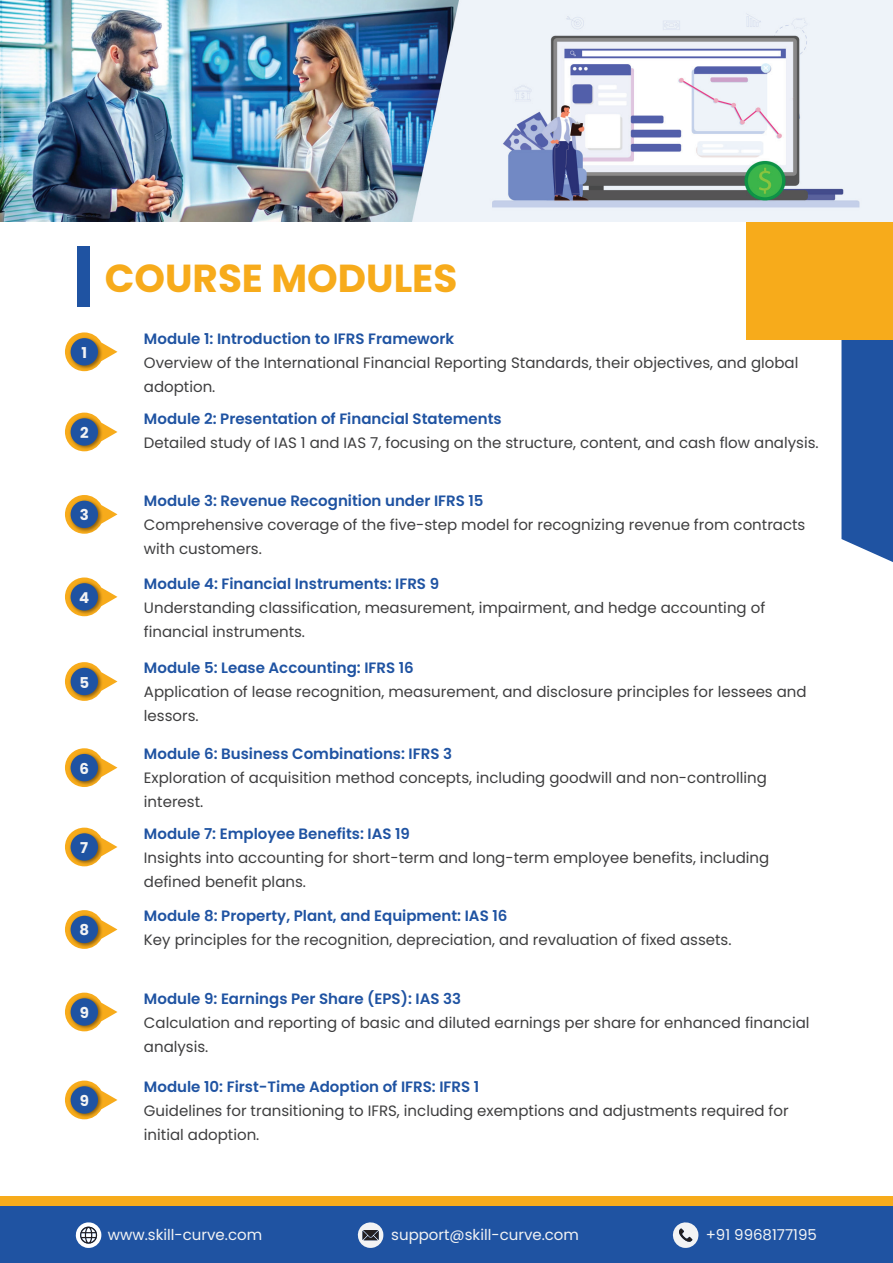
<style>
.page{position:relative;width:893px;height:1263px;background:#fff}
.page>*{position:absolute;margin:0;border:0;box-sizing:border-box;transform-origin:0 0}
.t1{font:700 39px "Poppins";color:#f7ab1b}
.t2{font:15px/24px "Poppins";color:#3e3e3f}
.t3{font:600 15px "Poppins";color:#1f53a2}
.t4{font:15px "Poppins";color:#f2f3f4}
.t5{font:700 15px "Poppins";color:#f2f3f4}
</style>
<div class="page">
<div style="left:0;top:1196px;width:893px;height:67px;background:#f7ab1b"></div>
<div style="left:0;top:1207px;width:893px;height:56px;background:#1f53a2"></div>
<svg style="left:75px;top:1222px;width:26px;height:26px"></svg>
<svg style="left:672px;top:1222px;width:26px;height:26px"></svg>
<svg style="left:357px;top:1222px;width:26px;height:26px"></svg>
<div style="left:78px;top:247px;width:12px;height:60px;background:#1f53a2"></div>
<svg style="left:65px;top:332px;width:52px;height:28px"></svg>
<img style="left:67px;top:335px;width:37px;height:37px">
<div style="left:71px;top:338px;width:27px;height:27px;background:#1f53a2;border-radius:50%"></div>
<svg style="left:65px;top:413px;width:52px;height:28px"></svg>
<img style="left:67px;top:415px;width:37px;height:37px">
<div style="left:71px;top:418px;width:27px;height:28px;background:#1f53a2;border-radius:50%"></div>
<svg style="left:65px;top:577px;width:52px;height:29px"></svg>
<img style="left:67px;top:580px;width:37px;height:36px">
<div style="left:71px;top:583px;width:27px;height:27px;background:#1f53a2;border-radius:50%"></div>
<svg style="left:65px;top:495px;width:52px;height:28px"></svg>
<img style="left:67px;top:497px;width:37px;height:37px">
<div style="left:71px;top:501px;width:27px;height:27px;background:#1f53a2;border-radius:50%"></div>
<svg style="left:65px;top:662px;width:52px;height:28px"></svg>
<img style="left:67px;top:664px;width:37px;height:37px">
<div style="left:71px;top:668px;width:27px;height:27px;background:#1f53a2;border-radius:50%"></div>
<svg style="left:65px;top:748px;width:52px;height:28px"></svg>
<img style="left:67px;top:751px;width:37px;height:36px">
<div style="left:71px;top:754px;width:27px;height:27px;background:#1f53a2;border-radius:50%"></div>
<svg style="left:65px;top:828px;width:52px;height:28px"></svg>
<img style="left:67px;top:830px;width:37px;height:37px">
<div style="left:71px;top:833px;width:27px;height:28px;background:#1f53a2;border-radius:50%"></div>
<svg style="left:65px;top:910px;width:52px;height:28px"></svg>
<img style="left:67px;top:912px;width:37px;height:37px">
<div style="left:71px;top:916px;width:27px;height:27px;background:#1f53a2;border-radius:50%"></div>
<svg style="left:65px;top:993px;width:52px;height:28px"></svg>
<img style="left:67px;top:995px;width:37px;height:37px">
<div style="left:71px;top:998px;width:27px;height:28px;background:#1f53a2;border-radius:50%"></div>
<svg style="left:65px;top:1080px;width:52px;height:29px"></svg>
<img style="left:67px;top:1083px;width:37px;height:37px">
<div style="left:71px;top:1086px;width:27px;height:28px;background:#1f53a2;border-radius:50%"></div>
<svg style="left:841px;top:339px;width:52px;height:223px;background:#2f5fa7"></svg>
<img style="left:0;top:0;width:893px;height:222px">
<div style="left:746px;top:222px;width:147px;height:117px;background:#f7ab1b"></div>
<p class="t5" style="left:82px;top:344px;width:7px">1</p>
<p class="t5" style="left:80px;top:424px;width:10px">2</p>
<p class="t5" style="left:80px;top:506px;width:11px">3</p>
<p class="t5" style="left:79px;top:589px;width:12px">4</p>
<p class="t5" style="left:79px;top:673px;width:11px">5</p>
<p class="t5" style="left:80px;top:760px;width:11px">6</p>
<p class="t5" style="left:80px;top:839px;width:10px">7</p>
<p class="t5" style="left:79px;top:921px;width:11px">8</p>
<p class="t5" style="left:80px;top:1004px;width:11px">9</p>
<p class="t5" style="left:80px;top:1092px;width:11px">9</p>
<h1 class="t1" style="left:105px;top:256px;width:354px">COURSE MODULES</h1>
<p class="t3" style="left:144px;top:330px;width:312px">Module 1: Introduction to IFRS Framework</p>
<p class="t2" style="left:144px;top:350px;width:656px">Overview of the International Financial Reporting Standards, their objectives, and global adoption.</p>
<p class="t3" style="left:144px;top:410px;width:359px">Module 2: Presentation of Financial Statements</p>
<p class="t2" style="left:144px;top:430px;width:676px">Detailed study of IAS 1 and IAS 7, focusing on the structure, content, and cash flow analysis.</p>
<p class="t3" style="left:144px;top:492px;width:341px">Module 3: Revenue Recognition under IFRS 15</p>
<p class="t2" style="left:144px;top:513px;width:663px">Comprehensive coverage of the five-step model for recognizing revenue from contracts with customers.</p>
<p class="t3" style="left:144px;top:575px;width:297px">Module 4: Financial Instruments: IFRS 9</p>
<p class="t2" style="left:144px;top:595px;width:623px">Understanding classification, measurement, impairment, and hedge accounting of financial instruments.</p>
<p class="t3" style="left:144px;top:659px;width:271px">Module 5: Lease Accounting: IFRS 16</p>
<p class="t2" style="left:144px;top:680px;width:664px">Application of lease recognition, measurement, and disclosure principles for lessees and lessors.</p>
<p class="t3" style="left:144px;top:745px;width:310px">Module 6: Business Combinations: IFRS 3</p>
<p class="t2" style="left:144px;top:766px;width:624px">Exploration of acquisition method concepts, including goodwill and non-controlling interest.</p>
<p class="t3" style="left:144px;top:825px;width:267px">Module 7: Employee Benefits: IAS 19</p>
<p class="t2" style="left:144px;top:845px;width:627px">Insights into accounting for short-term and long-term employee benefits, including defined benefit plans.</p>
<p class="t3" style="left:144px;top:907px;width:365px">Module 8: Property, Plant, and Equipment: IAS 16</p>
<p class="t2" style="left:144px;top:928px;width:589px">Key principles for the recognition, depreciation, and revaluation of fixed assets.</p>
<p class="t3" style="left:144px;top:990px;width:319px">Module 9: Earnings Per Share (EPS): IAS 33</p>
<p class="t2" style="left:144px;top:1010px;width:667px">Calculation and reporting of basic and diluted earnings per share for enhanced financial analysis.</p>
<p class="t3" style="left:144px;top:1078px;width:337px">Module 10: First-Time Adoption of IFRS: IFRS 1</p>
<p class="t2" style="left:144px;top:1098px;width:646px">Guidelines for transitioning to IFRS, including exemptions and adjustments required for initial adoption.</p>
<p class="t4" style="left:108px;top:1226px;width:156px">www.skill-curve.com</p>
<p class="t4" style="left:391px;top:1225px;width:189px">support@skill-curve.com</p>
<p class="t4" style="left:706px;top:1225px;width:113px">+91 9968177195</p>
</div>
